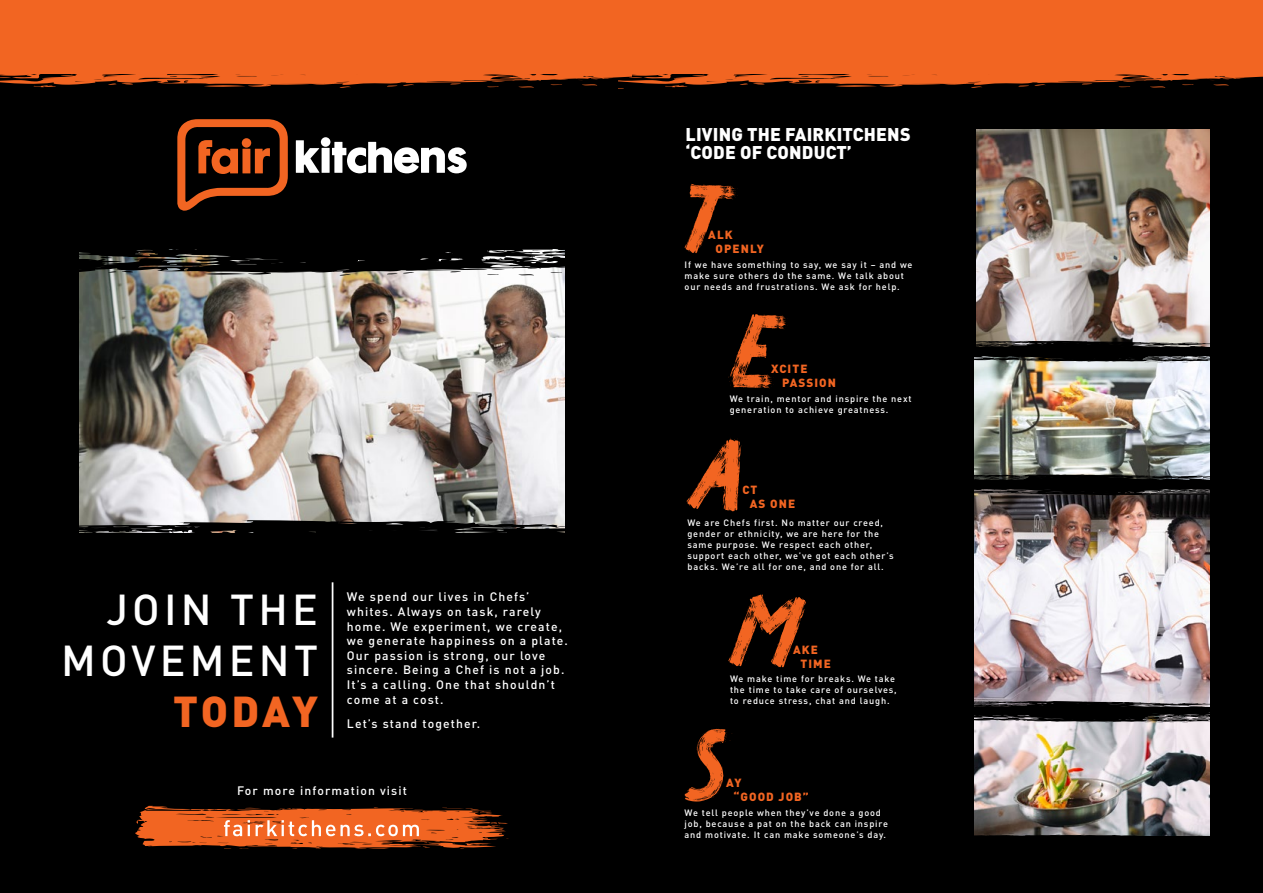
<style>
.page{position:relative;width:1263px;height:893px;background:#000}
.page>*{position:absolute;margin:0;border:0;box-sizing:border-box;transform-origin:0 0}
.t1{font:500 42.75px/51.3px "DIN Pro";letter-spacing:.1em;color:#fff;text-align:right}
.t2{font:900 42.75px "DIN Pro";letter-spacing:.065em;color:#f26522}
.t3{font:900 18.3px/18.9px "DIN Pro";letter-spacing:.01em;color:#fff}
.t4{font:500 12.15px/14.7px "DIN Pro";letter-spacing:.09em;color:#fff}
.t5{font:900 11.7px/14.1px "DIN Pro";letter-spacing:.09em;color:#f26522}
.t6{font:500 9.15px/10.9px "DIN Pro";letter-spacing:.09em;color:#fff}
</style>
<div class="page">
<svg style="left:631px;top:0;width:632px;height:87px;background:#e25e1f"></svg>
<div style="left:0;top:0;width:631px;height:73px;background:#f26522"></div>
<svg style="left:0;top:73px;width:631px;height:14px"></svg>
<svg style="left:296px;top:140px;width:23px;height:33px"></svg>
<div style="left:322px;top:148px;width:8px;height:25px;background:#fff"></div>
<div style="left:321px;top:137px;width:9px;height:10px;background:#fff;border-radius:50%"></div>
<svg style="left:177px;top:119px;width:111px;height:92px"></svg>
<svg style="left:332px;top:142px;width:135px;height:31px"></svg>
<svg style="left:685px;top:184px;width:53px;height:70px"></svg>
<svg style="left:687px;top:438px;width:55px;height:73px"></svg>
<svg style="left:728px;top:314px;width:58px;height:74px"></svg>
<svg style="left:728px;top:595px;width:78px;height:72px"></svg>
<svg style="left:684px;top:728px;width:48px;height:73px"></svg>
<img style="left:79px;top:277px;width:486px;height:243px">
<svg style="left:79px;top:249px;width:486px;height:28px"></svg>
<svg style="left:79px;top:520px;width:486px;height:85px"></svg>
<img style="left:976px;top:129px;width:234px;height:212px">
<img style="left:974px;top:495px;width:236px;height:206px">
<img style="left:974px;top:363px;width:236px;height:110px">
<img style="left:974px;top:723px;width:236px;height:111px">
<svg style="left:974px;top:341px;width:236px;height:22px"></svg>
<svg style="left:974px;top:701px;width:236px;height:22px"></svg>
<svg style="left:974px;top:834px;width:236px;height:2px"></svg>
<svg style="left:974px;top:473px;width:236px;height:22px"></svg>
<hr style="left:332px;top:582px;width:1px;height:156px;background:#fff">
<svg style="left:135px;top:806px;width:374px;height:43px"></svg>
<h1 class="t1" style="left:61px;top:582px;width:258px">JOIN THE<br>MOVEMENT</h1>
<h1 class="t2" style="left:173px;top:683px;width:146px">TODAY</h1>
<h3 class="t4" style="left:347px;top:589px;width:223px">We spend our lives in Chefs’ whites. Always on task, rarely home. We experiment, we create, we generate happiness on a plate.<br>Our passion is strong, our love sincere. Being a Chef is not a job.<br>It’s a calling. One that shouldn’t come at a cost.</h3>
<h3 class="t4" style="left:347px;top:716px;width:135px">Let’s stand together.</h3>
<h3 class="t4" style="left:237px;top:783px;width:171px">For more information visit</h3>
<h2 class="t3" style="left:685px;top:124px;width:227px">LIVING THE FAIRKITCHENS ‘CODE OF CONDUCT’</h2>
<p class="t5" style="left:716px;top:227px;width:50px;text-indent:-7px">ALK<br>OPENLY</p>
<p class="t6" style="left:685px;top:259px;width:229px">If we have something to say, we say it – and we make sure others do the same. We talk about our needs and frustrations. We ask for help.</p>
<p class="t5" style="left:782px;top:361px;width:55px;text-indent:-11px">XCITE<br>PASSION</p>
<p class="t6" style="left:730px;top:393px;width:183px">We train, mentor and inspire the next generation to achieve greatness.</p>
<p class="t5" style="left:750px;top:483px;width:47px;text-indent:-7px">CT<br>AS ONE</p>
<p class="t6" style="left:687px;top:517px;width:208px">We are Chefs first. No matter our creed, gender or ethnicity, we are here for the same purpose. We respect each other, support each other, we’ve got each other’s backs. We’re all for one, and one for all.</p>
<p class="t5" style="left:800px;top:642px;width:32px;text-indent:-7px">AKE<br>TIME</p>
<p class="t6" style="left:730px;top:673px;width:168px">We make time for breaks. We take the time to take care of ourselves, to reduce stress, chat and laugh.</p>
<p class="t5" style="left:733px;top:775px;width:77px;text-indent:-7px">AY<br>“GOOD JOB”</p>
<p class="t6" style="left:685px;top:806px;width:205px">We tell people when they’ve done a good job, because a pat on the back can inspire and motivate. It can make someone’s day.</p>
</div>
